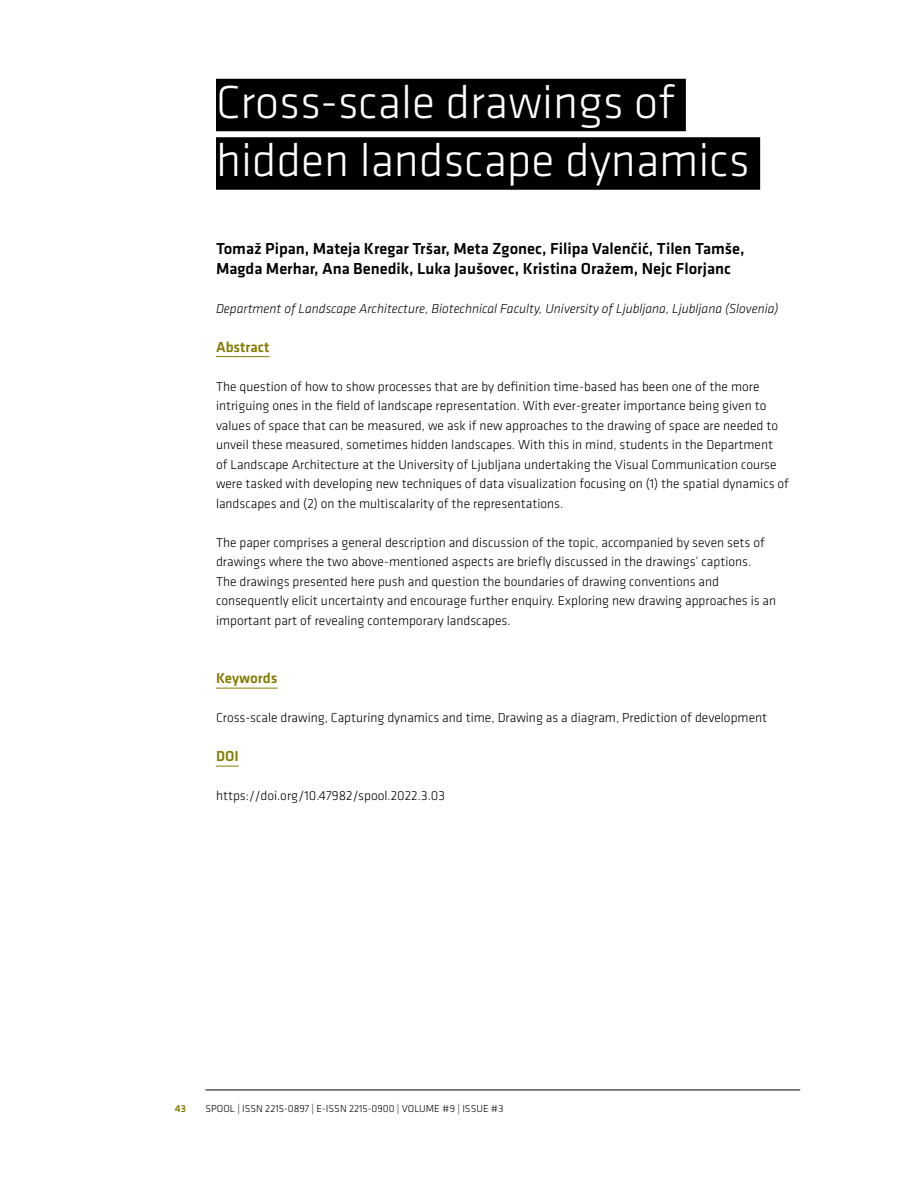
<style>
.page{position:relative;width:918px;height:1188px;background:#fff}
.page>*{position:absolute;margin:0;border:0;box-sizing:border-box;transform-origin:0 0}
.t1{font:300 48px/58.5px "Klavika Basic";color:#fff}
.t2{font:500 16.5px/19.5px "Klavika Basic";color:#000}
.t3{font:500 15px "Klavika Basic";color:#837b00}
.t4{font:300 13.5px/19.5px "Klavika Basic";color:#000}
.t5{font:italic 300 13.5px "Klavika Basic";color:#000}
.t6{font:300 10.5px "Klavika Basic";color:#000}
.t7{font:500 10.5px "Klavika Basic";color:#837b00}
</style>
<div class="page">
<hr style="left:206px;top:1090px;width:594px;height:1px;background:#000">
<div style="left:216px;top:79px;width:470px;height:52px;background:#000"></div>
<div style="left:216px;top:137px;width:544px;height:53px;background:#000"></div>
<hr style="left:216px;top:356px;width:54px;height:1px;background:#837b00">
<hr style="left:216px;top:688px;width:62px;height:1px;background:#837b00">
<svg style="left:216px;top:766px;width:23px;height:1px"></svg>
<h1 class="t1" style="left:216px;top:72px;width:535px">Cross-scale drawings of hidden landscape dynamics</h1>
<p class="t2" style="left:216px;top:239px;width:530px">Tomaž Pipan, Mateja Kregar Tršar, Meta Zgonec, Filipa Valenčić, Tilen Tamše,<br>Magda Merhar, Ana Benedik, Luka Jaušovec, Kristina Oražem, Nejc Florjanc</p>
<p class="t5" style="left:216px;top:300px;width:564px">Department of Landscape Architecture, Biotechnical Faculty, University of Ljubljana, Ljubljana (Slovenia)</p>
<p class="t3" style="left:216px;top:337px;width:55px">Abstract</p>
<p class="t4" style="left:216px;top:376px;width:575px">The question of how to show processes that are by definition time-based has been one of the more intriguing ones in the field of landscape representation. With ever-greater importance being given to values of space that can be measured, we ask if new approaches to the drawing of space are needed to unveil these measured, sometimes hidden landscapes. With this in mind, students in the Department<br>of Landscape Architecture at the University of Ljubljana undertaking the Visual Communication course were tasked with developing new techniques of data visualization focusing on (1) the spatial dynamics of landscapes and (2) on the multiscalarity of the representations.</p>
<p class="t4" style="left:216px;top:532px;width:562px">The paper comprises a general description and discussion of the topic, accompanied by seven sets of drawings where the two above-mentioned aspects are briefly discussed in the drawings’ captions.<br>The drawings presented here push and question the boundaries of drawing conventions and consequently elicit uncertainty and encourage further enquiry. Exploring new drawing approaches is an important part of revealing contemporary landscapes.</p>
<p class="t3" style="left:216px;top:668px;width:63px">Keywords</p>
<p class="t4" style="left:216px;top:708px;width:553px">Cross-scale drawing, Capturing dynamics and time, Drawing as a diagram, Prediction of development</p>
<p class="t3" style="left:216px;top:746px;width:24px">DOI</p>
<p class="t4" style="left:216px;top:786px;width:231px">https://doi.org/10.47982/spool.2022.3.03</p>
<p class="t7" style="left:175px;top:1102px;width:13px">43</p>
<p class="t6" style="left:206px;top:1102px;width:300px">SPOOL | ISSN 2215-0897 | E-ISSN 2215-0900 | VOLUME #9 | ISSUE #3</p>
</div>
